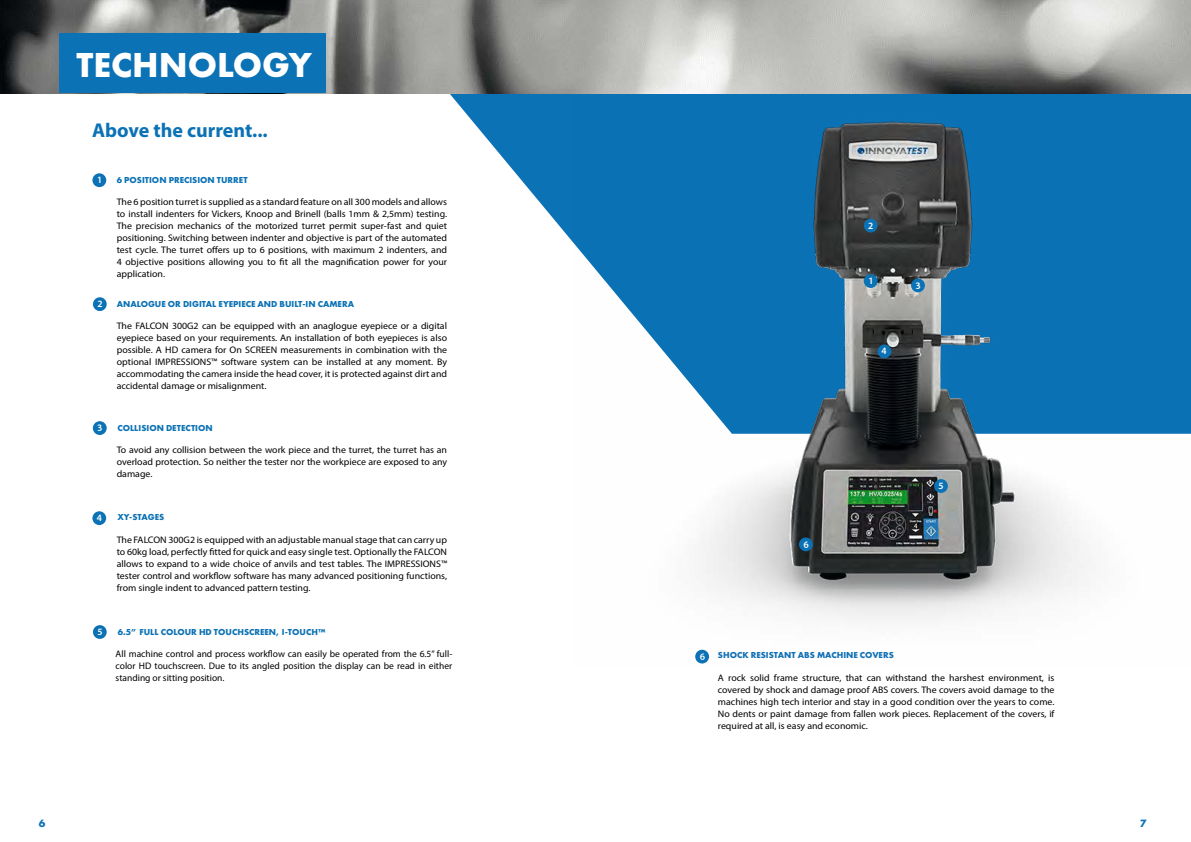
<style>
.page{position:relative;width:1191px;height:842px;background:#fff}
.page>*{position:absolute;margin:0;border:0;box-sizing:border-box;transform-origin:0 0}
.t1{font:700 36px "Futura PT";color:#fff}
.t2{font:700 20px "Myriad Pro";color:#0b72b5}
.t3{font:700 11px "Futura PT";color:#0b72b5}
.t4{font:600 9.6px "Myriad Pro";color:#fff}
.t5{font:9.5px/12px "Myriad Pro";color:#000;text-align:justify;scale:1.04 1}
.t6{font:9.5px/12px "Myriad Pro";color:#000;text-align:justify}
.t7{font:700 9px "Futura PT";color:#0b72b5}
.t8{font:700 9px "Futura PT";color:#1070b4}
</style>
<div class="page">
<svg style="left:441px;top:93px;width:133px;height:151px"></svg>
<img style="left:574px;top:93px;width:617px;height:570px">
<img style="left:0;top:0;width:1191px;height:93px">
<div style="left:92px;top:173px;width:14px;height:14px;background:#0b72b5;border-radius:50%"></div>
<div style="left:93px;top:421px;width:14px;height:14px;background:#0b72b5;border-radius:50%"></div>
<div style="left:93px;top:297px;width:14px;height:14px;background:#0b72b5;border-radius:50%"></div>
<div style="left:92px;top:511px;width:14px;height:14px;background:#0b72b5;border-radius:50%"></div>
<div style="left:93px;top:625px;width:14px;height:14px;background:#0b72b5;border-radius:50%"></div>
<div style="left:695px;top:649px;width:14px;height:15px;background:#0b72b5;border-radius:50%"></div>
<div style="left:863px;top:274px;width:14px;height:14px;background:#0b72b5;border-radius:50%"></div>
<div style="left:863px;top:219px;width:14px;height:13px;background:#0b72b5;border-radius:50%"></div>
<svg style="left:910px;top:278px;width:15px;height:15px"></svg>
<div style="left:877px;top:345px;width:14px;height:13px;background:#0b72b5;border-radius:50%"></div>
<div style="left:798px;top:537px;width:15px;height:14px;background:#0b72b5;border-radius:50%"></div>
<div style="left:934px;top:479px;width:14px;height:14px;background:#0b72b5;border-radius:50%"></div>
<div style="left:59px;top:34px;width:267px;height:59px;background:#0b72b5"></div>
<svg style="left:915px;top:282px;width:5px;height:7px"></svg>
<h1 class="t1" style="left:76px;top:42px;width:237px">TECHNOLOGY</h1>
<h2 class="t2" style="left:92px;top:117px;width:177px">Above the current...</h2>
<p class="t4" style="left:97px;top:174px;width:7px">1</p>
<p class="t7" style="left:117px;top:174px;width:133px">6 POSITION PRECISION TURRET</p>
<p class="t4" style="left:97px;top:298px;width:7px">2</p>
<p class="t5" style="left:117px;top:196px;width:319px">The 6 position turret is supplied as a standard feature on all 300 models and allows to install indenters for Vickers, Knoop and Brinell (balls 1mm &amp; 2,5mm) testing.<br>The precision mechanics of the motorized turret permit super-fast and quiet positioning. Switching between indenter and objective is part of the automated test cycle. The turret offers up to 6 positions, with maximum 2 indenters, and 4 objective positions allowing you to fit all the magnification power for your application.</p>
<p class="t7" style="left:117px;top:298px;width:239px">ANALOGUE OR DIGITAL EYEPIECE AND BUILT-IN CAMERA</p>
<p class="t5" style="left:117px;top:319px;width:319px">The FALCON 300G2 can be equipped with an anaglogue eyepiece or a digital eyepiece based on your requirements. An installation of both eyepieces is also possible. A HD camera for On SCREEN measurements in combination with the optional IMPRESSIONS™ software system can be installed at any moment. By accommodating the camera inside the head cover, it is protected against dirt and accidental damage or misalignment.</p>
<p class="t7" style="left:117px;top:422px;width:97px">COLLISION DETECTION</p>
<p class="t5" style="left:117px;top:443px;width:319px">To avoid any collision between the work piece and the turret, the turret has an overload protection. So neither the tester nor the workpiece are exposed to any damage.</p>
<p class="t4" style="left:97px;top:512px;width:7px">4</p>
<p class="t7" style="left:117px;top:511px;width:48px">XY-STAGES</p>
<p class="t5" style="left:117px;top:533px;width:319px">The FALCON 300G2 is equipped with an adjustable manual stage that can carry up to 60kg load, perfectly fitted for quick and easy single test. Optionally the FALCON allows to expand to a wide choice of anvils and test tables. The IMPRESSIONS™ tester control and workflow software has many advanced positioning functions, from single indent to advanced pattern testing.</p>
<p class="t4" style="left:97px;top:626px;width:7px">5</p>
<p class="t7" style="left:118px;top:626px;width:209px">6.5” FULL COLOUR HD TOUCHSCREEN, I-TOUCH™</p>
<p class="t6" style="left:116px;top:648px;width:338px">All machine control and process workflow can easily be operated from the 6.5” full&shy;color HD touchscreen. Due to its angled position the display can be read in either standing or sitting position.</p>
<p class="t4" style="left:868px;top:219px;width:7px">2</p>
<p class="t4" style="left:868px;top:275px;width:7px">1</p>
<p class="t4" style="left:881px;top:345px;width:7px">4</p>
<p class="t4" style="left:938px;top:480px;width:7px">5</p>
<p class="t8" style="left:718px;top:649px;width:177px">SHOCK RESISTANT ABS MACHINE COVERS</p>
<p class="t5" style="left:718px;top:671px;width:325px">A rock solid frame structure, that can withstand the harshest environment, is covered by shock and damage proof ABS covers. The covers avoid damage to the machines high tech interior and stay in a good condition over the years to come.<br>No dents or paint damage from fallen work pieces. Replacement of the covers, if required at all, is easy and economic.</p>
<p class="t3" style="left:39px;top:816px;width:8px">6</p>
<p class="t3" style="left:1140px;top:816px;width:8px">7</p>
</div>
